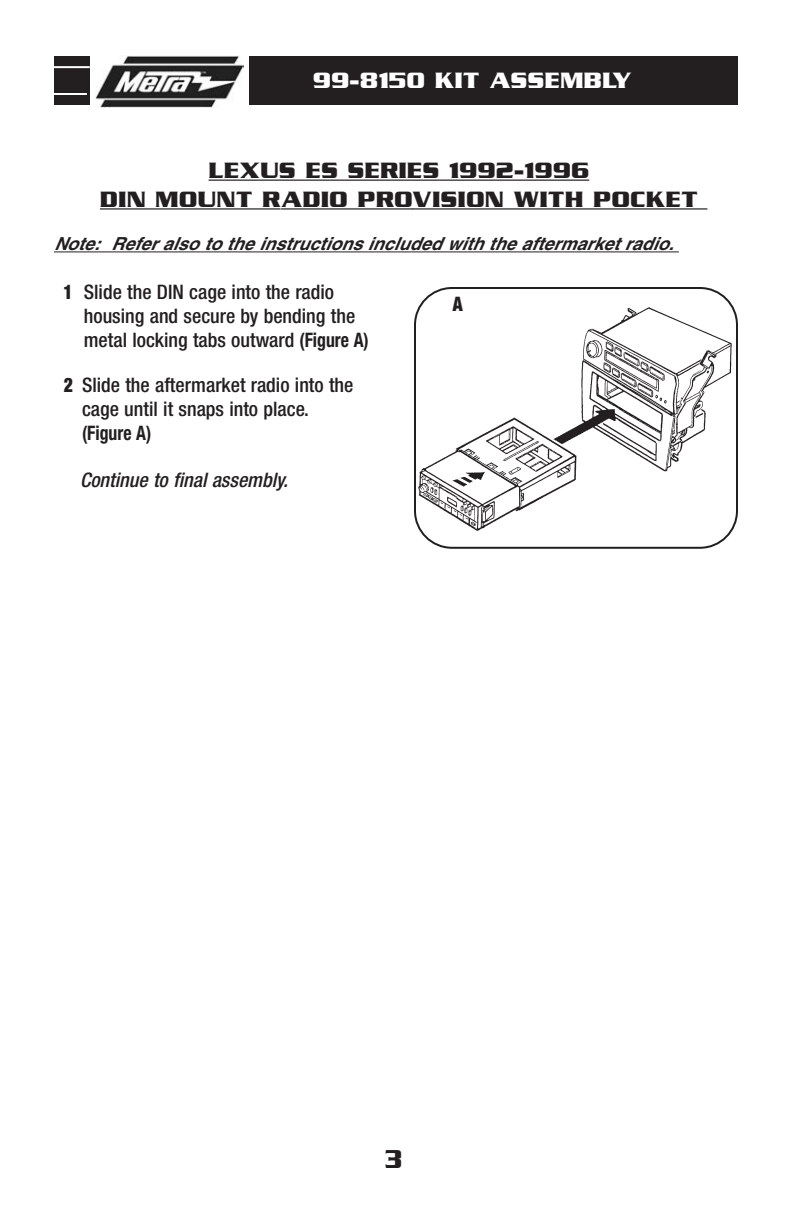
<style>
.page{position:relative;width:792px;height:1224px;background:#fff}
.page>*{position:absolute;margin:0;border:0;box-sizing:border-box;transform-origin:0 0}
.t1{font:700 28px "Serpentine ICG";color:#231f20;scale:.87 1}
.t2{font:700 24px/28.8px "Serpentine ICG";color:#231f20;text-align:center}
.t3{font:700 24px "Serpentine ICG";color:#fff}
.t4{font:500 condensed 20px/24px "Helvetica Neue";color:#231f20}
.t5{font:italic 500 condensed 20px "Helvetica Neue";color:#231f20}
.t6{font:700 condensed 20px "Helvetica Neue";color:#231f20;scale:.89 1}
.t7{font:900 condensed 20px "Helvetica Neue";color:#231f20;scale:.89 1}
.t8{font:italic 700 18px "Helvetica";color:#231f20}
.s1{font-weight:700}
</style>
<div class="page">
<div style="left:54px;top:57px;width:684px;height:48px;background:#231f20"></div>
<div style="left:91px;top:34px;width:158px;height:89px;background:#fff"></div>
<img style="left:95px;top:55px;width:148px;height:53px">
<hr style="left:0;top:93px;width:87px;height:2px;background:#fff">
<hr style="left:0;top:66px;width:90px;height:2px;background:#fff">
<svg style="left:414px;top:287px;width:324px;height:262px"></svg>
<hr style="left:209px;top:180px;width:380px;height:1px;background:#231f20">
<hr style="left:100px;top:208px;width:181px;height:2px;background:#231f20">
<hr style="left:281px;top:208px;width:132px;height:2px;background:#231f20">
<hr style="left:412px;top:208px;width:295px;height:2px;background:#231f20">
<hr style="left:54px;top:251px;width:625px;height:1px;background:#231f20">
<p class="t3" style="left:313px;top:65px;width:321px">99-8150 KIT ASSEMBLY</p>
<p class="t2" style="left:100px;top:155px;width:600px">LEXUS ES SERIES 1992-1996<br>DIN MOUNT RADIO PROVISION WITH POCKET</p>
<p class="t8" style="left:54px;top:237px;width:625px">Note: Refer also to the instructions included with the aftermarket radio.</p>
<p class="t7" style="left:64px;top:284px;width:12px">1</p>
<p class="t4" style="left:84px;top:281px;width:287px">Slide the DIN cage into the radio housing and secure by bending the metal locking tabs outward <span class="s1">(Figure A)</span></p>
<p class="t7" style="left:64px;top:378px;width:12px">2</p>
<p class="t4" style="left:82px;top:375px;width:273px">Slide the aftermarket radio into the cage until it snaps into place.</p>
<p class="t6" style="left:82px;top:426px;width:79px">(Figure A)</p>
<p class="t5" style="left:80px;top:473px;width:209px">Continue to final assembly.</p>
<p class="t7" style="left:453px;top:297px;width:13px">A</p>
<h1 class="t1" style="left:384px;top:1142px;width:22px">3</h1>
</div>
